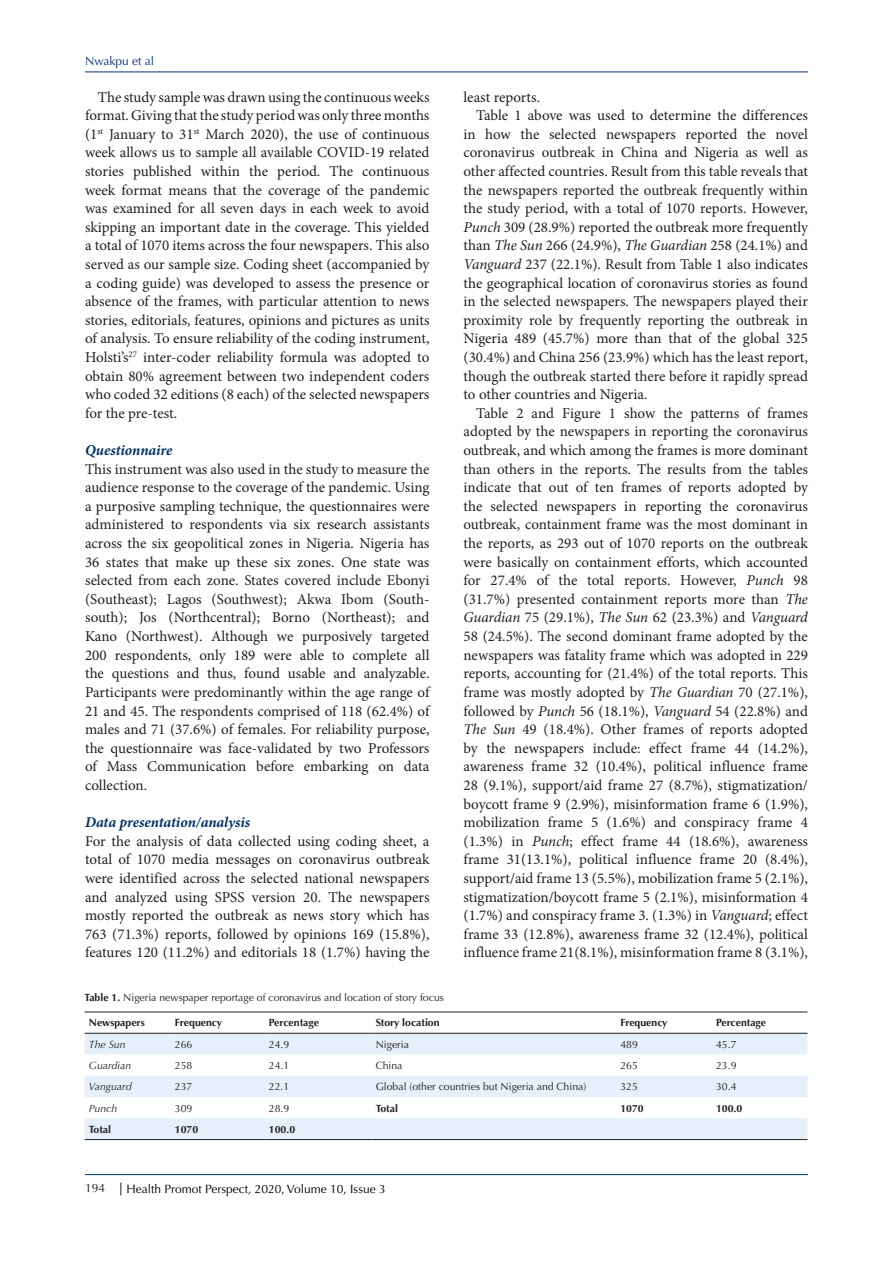
<style>
.page{position:relative;width:893px;height:1263px;background:#fff}
.page>*{position:absolute;margin:0;border:0;box-sizing:border-box;transform-origin:0 0}
.t1{font:15px/18.6px "Minion Pro";color:#231f20;text-align:justify}
.t2{font:italic 700 15px "Minion Pro";letter-spacing:-.005em;color:#003264}
.t3{font:12px "Optima LT Std";color:#000}
.t4{font:12px "Optima LT Std";color:#053278}
.t5{font:12px "Optima LT Std";color:#231f20}
.t6{font:10.5px "Optima LT Std";color:#231f20}
.t7{font:700 10.5px "Optima LT Std";color:#231f20}
.t8{font:italic 10.5px "Optima LT Std";color:#231f20}
.s1{font-style:italic}
.s2{font-weight:700}
.s3{color:#150000}
</style>
<div class="page">
<hr style="left:85px;top:72px;width:723px;height:1px;background:#053278">
<hr style="left:85px;top:1174px;width:723px;height:1px;background:#053278">
<svg style="left:120px;top:1182px;width:1px;height:13px"></svg>
<svg style="left:85px;top:1012px;width:722px;height:43px"></svg>
<div style="left:85px;top:1034px;width:722px;height:20px;background:#e6f0fa"></div>
<div style="left:85px;top:1076px;width:722px;height:21px;background:#e6f0fa"></div>
<div style="left:85px;top:1118px;width:722px;height:21px;background:#e6f0fa"></div>
<hr style="left:85px;top:1011px;width:86px;height:1px;background:#231f20">
<hr style="left:171px;top:1011px;width:94px;height:1px;background:#231f20">
<hr style="left:265px;top:1011px;width:106px;height:1px;background:#231f20">
<hr style="left:371px;top:1011px;width:245px;height:1px;background:#231f20">
<hr style="left:616px;top:1011px;width:96px;height:1px;background:#231f20">
<hr style="left:712px;top:1011px;width:95px;height:1px;background:#231f20">
<hr style="left:85px;top:1033px;width:86px;height:1px;background:#231f20">
<hr style="left:171px;top:1033px;width:94px;height:1px;background:#231f20">
<hr style="left:265px;top:1033px;width:106px;height:1px;background:#231f20">
<hr style="left:371px;top:1033px;width:245px;height:1px;background:#231f20">
<hr style="left:616px;top:1033px;width:96px;height:1px;background:#231f20">
<hr style="left:712px;top:1033px;width:95px;height:1px;background:#231f20">
<hr style="left:85px;top:1139px;width:86px;height:1px;background:#231f20">
<hr style="left:171px;top:1139px;width:94px;height:1px;background:#231f20">
<hr style="left:265px;top:1139px;width:106px;height:1px;background:#231f20">
<hr style="left:371px;top:1139px;width:245px;height:1px;background:#231f20">
<hr style="left:616px;top:1139px;width:96px;height:1px;background:#231f20">
<hr style="left:712px;top:1139px;width:95px;height:1px;background:#231f20">
<p class="t4" style="left:85px;top:54px;width:71px">Nwakpu et al</p>
<p class="t1" style="left:85px;top:88px;width:346px;text-indent:13px">The study sample was drawn using the continuous weeks format. Giving that the study period was only three months (1<sup>st</sup> January to 31<sup>st</sup> March 2020), the use of continuous week allows us to sample all available COVID-19 related stories published within the period. The continuous week format means that the coverage of the pandemic was examined for all seven days in each week to avoid skipping an important date in the coverage. This yielded a total of 1070 items across the four newspapers. This also served as our sample size. Coding sheet (accompanied by a coding guide) was developed to assess the presence or absence of the frames, with particular attention to news stories, editorials, features, opinions and pictures as units of analysis. To ensure reliability of the coding instrument, Holsti’s<sup>27</sup> inter-coder reliability formula was adopted to obtain 80% agreement between two independent coders who coded 32 editions (8 each) of the selected newspapers for the pre-test.</p>
<p class="t2" style="left:85px;top:440px;width:89px">Questionnaire</p>
<p class="t1" style="left:85px;top:460px;width:346px">This instrument was also used in the study to measure the audience response to the coverage of the pandemic. Using a purposive sampling technique, the questionnaires were administered to respondents via six research assistants across the six geopolitical zones in Nigeria. Nigeria has 36 states that make up these six zones. One state was selected from each zone. States covered include Ebonyi (Southeast); Lagos (Southwest); Akwa Ibom (South&shy;south); Jos (Northcentral); Borno (Northeast); and Kano (Northwest). Although we purposively targeted 200 respondents, only 189 were able to complete all the questions and thus, found usable and analyzable.<br>Participants were predominantly within the age range of 21 and 45. The respondents comprised of 118 (62.4%) of males and 71 (37.6%) of females. For reliability purpose, the questionnaire was face-validated by two Professors of Mass Communication before embarking on data collection.</p>
<p class="t2" style="left:85px;top:812px;width:167px">Data presentation/analysis</p>
<p class="t1" style="left:85px;top:832px;width:346px">For the analysis of data collected using coding sheet, a total of 1070 media messages on coronavirus outbreak were identified across the selected national newspapers and analyzed using SPSS version 20. The newspapers mostly reported the outbreak as news story which has 763 (71.3%) reports, followed by opinions 169 (15.8%), features 120 (11.2%) and editorials 18 (1.7%) having the</p>
<p class="t1" style="left:463px;top:88px;width:78px">least reports.</p>
<p class="t1" style="left:463px;top:106px;width:346px;text-indent:13px">Table 1 above was used to determine the differences in how the selected newspapers reported the novel coronavirus outbreak in China and Nigeria as well as other affected countries. Result from this table reveals that the newspapers reported the outbreak frequently within the study period, with a total of 1070 reports. However, <span class="s1">Punch</span> 309 (28.9%) reported the outbreak more frequently than <span class="s1">The Sun</span> 266 (24.9%), <span class="s1">The Guardian</span> 258 (24.1%) and <span class="s1">Vanguard</span> 237 (22.1%). Result from Table 1 also indicates the geographical location of coronavirus stories as found in the selected newspapers. The newspapers played their proximity role by frequently reporting the outbreak in Nigeria 489 (45.7%) more than that of the global 325 (30.4%) and China 256 (23.9%) which has the least report, though the outbreak started there before it rapidly spread to other countries and Nigeria.</p>
<p class="t1" style="left:463px;top:404px;width:346px;text-indent:13px">Table 2 and Figure 1 show the patterns of frames adopted by the newspapers in reporting the coronavirus outbreak, and which among the frames is more dominant than others in the reports. The results from the tables indicate that out of ten frames of reports adopted by the selected newspapers in reporting the coronavirus outbreak, containment frame was the most dominant in the reports, as 293 out of 1070 reports on the outbreak were basically on containment efforts, which accounted for 27.4% of the total reports. However, <span class="s1">Punch</span> 98 (31.7%) presented containment reports more than <span class="s1">The Guardian</span> 75 (29.1%), <span class="s1">The Sun</span> 62 (23.3%) and <span class="s1">Vanguard </span>58 (24.5%). The second dominant frame adopted by the newspapers was fatality frame which was adopted in 229 reports, accounting for (21.4%) of the total reports. This frame was mostly adopted by <span class="s1">The Guardian</span> 70 (27.1%), followed by <span class="s1">Punch</span> 56 (18.1%), <span class="s1">Vanguard</span> 54 (22.8%) and <span class="s1">The Sun</span> 49 (18.4%). Other frames of reports adopted by the newspapers include: effect frame 44 (14.2%), awareness frame 32 (10.4%), political influence frame 28 (9.1%), support/aid frame 27 (8.7%), stigmatization/ boycott frame 9 (2.9%), misinformation frame 6 (1.9%), mobilization frame 5 (1.6%) and conspiracy frame 4 (1.3%) in <span class="s1">Punch</span>; effect frame 44 (18.6%), awareness frame 31(13.1%), political influence frame 20 (8.4%), support/aid frame 13 (5.5%), mobilization frame 5 (2.1%), stigmatization/boycott frame 5 (2.1%), misinformation 4 (1.7%) and conspiracy frame 3. (1.3%) in <span class="s1">Vanguard</span>; effect frame 33 (12.8%), awareness frame 32 (12.4%), political influence frame 21(8.1%), misinformation frame 8 (3.1%),</p>
<p class="t6" style="left:85px;top:992px;width:361px"><span class="s2">Table 1.</span> Nigeria newspaper reportage of coronavirus and location of story focus</p>
<p class="t7" style="left:89px;top:1017px;width:57px">Newspapers</p>
<p class="t7" style="left:175px;top:1017px;width:49px">Frequency</p>
<p class="t7" style="left:269px;top:1017px;width:51px">Percentage</p>
<p class="t7" style="left:376px;top:1017px;width:65px">Story location</p>
<p class="t7" style="left:620px;top:1017px;width:49px">Frequency</p>
<p class="t7" style="left:716px;top:1017px;width:51px">Percentage</p>
<p class="t8" style="left:89px;top:1038px;width:38px">The Sun</p>
<p class="t6" style="left:175px;top:1038px;width:19px">266</p>
<p class="t6" style="left:269px;top:1038px;width:22px">24.9</p>
<p class="t6" style="left:376px;top:1038px;width:35px">Nigeria</p>
<p class="t6" style="left:620px;top:1038px;width:19px">489</p>
<p class="t6" style="left:716px;top:1038px;width:22px">45.7</p>
<p class="t8" style="left:89px;top:1059px;width:44px">Guardian</p>
<p class="t6" style="left:175px;top:1059px;width:19px">258</p>
<p class="t6" style="left:269px;top:1059px;width:22px">24.1</p>
<p class="t6" style="left:376px;top:1059px;width:28px">China</p>
<p class="t6" style="left:620px;top:1059px;width:19px">265</p>
<p class="t6" style="left:716px;top:1059px;width:22px">23.9</p>
<p class="t8" style="left:89px;top:1080px;width:44px">Vanguard</p>
<p class="t6" style="left:175px;top:1080px;width:19px">237</p>
<p class="t6" style="left:269px;top:1080px;width:22px">22.1</p>
<p class="t6" style="left:376px;top:1080px;width:212px">Global (other countries but Nigeria and China)</p>
<p class="t6" style="left:620px;top:1080px;width:19px">325</p>
<p class="t6" style="left:716px;top:1080px;width:22px">30.4</p>
<p class="t8" style="left:89px;top:1102px;width:30px">Punch</p>
<p class="t6" style="left:175px;top:1102px;width:19px">309</p>
<p class="t6" style="left:269px;top:1102px;width:22px">28.9</p>
<p class="t7" style="left:376px;top:1102px;width:24px">Total</p>
<p class="t7" style="left:620px;top:1102px;width:25px">1070</p>
<p class="t7" style="left:716px;top:1102px;width:28px">100.0</p>
<p class="t7" style="left:89px;top:1123px;width:24px">Total</p>
<p class="t7" style="left:175px;top:1123px;width:25px">1070</p>
<p class="t7" style="left:269px;top:1123px;width:28px">100.0</p>
<p class="t5" style="left:85px;top:1180px;width:22px">194</p>
<p class="t3" style="left:126px;top:1182px;width:261px">Health Promot Perspect<span class="s3">,</span> 2020, Volume 10, Issue 3</p>
</div>
